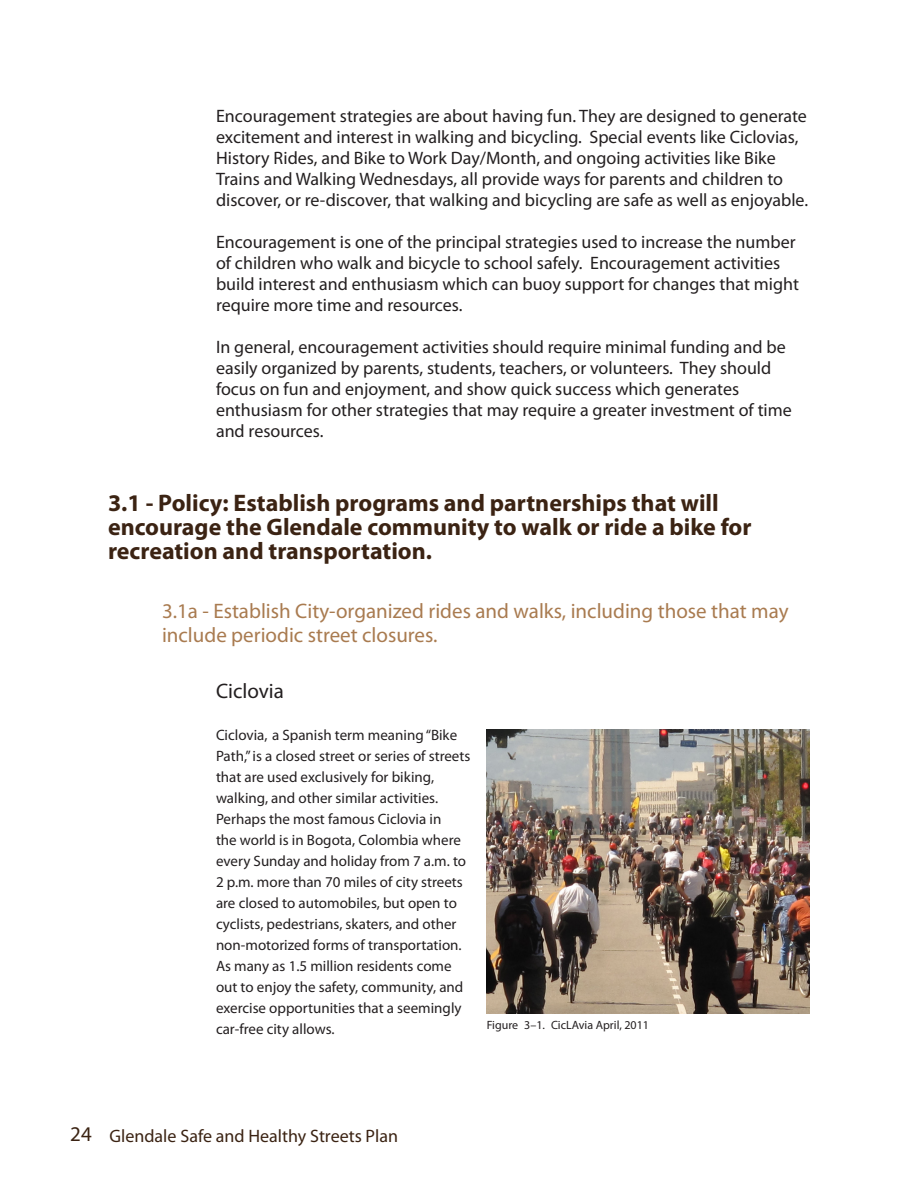
<style>
.page{position:relative;width:918px;height:1188px;background:#fff}
.page>*{position:absolute;margin:0;border:0;box-sizing:border-box;transform-origin:0 0}
.Sub_CH{font:700 24px/24px "Myriad Pro";color:#3b2313}
.Header_1{font:21px/24px "Myriad Pro";color:#a97b50}
.Body_text{font:21px "Myriad Pro";color:#231f20}
.pg_number{font:21px "Myriad Pro";color:#3b2313}
.Body_text-2{font:18px/21px "Myriad Pro";color:#231f20}
.pg_number-2{font:18px "Myriad Pro";color:#3b2313}
.Body_text-3{font:15px/21px "Myriad Pro";color:#231f20}
.Figures{font:12px "Myriad Pro";color:#231f20}
</style>
<div class="page">
<img style="left:486px;top:729px;width:324px;height:284px">
<p class="Body_text-2" style="left:216px;top:105px;width:594px">Encouragement strategies are about having fun. They are designed to generate excitement and interest in walking and bicycling. Special events like Ciclovias, History Rides, and Bike to Work Day/Month, and ongoing activities like Bike Trains and Walking Wednesdays, all provide ways for parents and children to discover, or re-discover, that walking and bicycling are safe as well as enjoyable.</p>
<p class="Body_text-2" style="left:216px;top:231px;width:585px">Encouragement is one of the principal strategies used to increase the number of children who walk and bicycle to school safely. Encouragement activities build interest and enthusiasm which can buoy support for changes that might require more time and resources.</p>
<p class="Body_text-2" style="left:216px;top:336px;width:577px">In general, encouragement activities should require minimal funding and be easily organized by parents, students, teachers, or volunteers. They should focus on fun and enjoyment, and show quick success which generates enthusiasm for other strategies that may require a greater investment of time and resources.</p>
<p class="Sub_CH" style="left:108px;top:490px;width:645px">3.1 - Policy: Establish programs and partnerships that will encourage the Glendale community to walk or ride a bike for recreation and transportation.</p>
<p class="Header_1" style="left:162px;top:599px;width:628px">3.1a - Establish City-organized rides and walks, including those that may include periodic street closures.</p>
<p class="Body_text" style="left:216px;top:678px;width:69px">Ciclovia</p>
<p class="Body_text-3" style="left:216px;top:725px;width:256px">Ciclovia, a Spanish term meaning “Bike Path,” is a closed street or series of streets that are used exclusively for biking, walking, and other similar activities.<br>Perhaps the most famous Ciclovia in<br>the world is in Bogota, Colombia where every Sunday and holiday from 7 a.m. to 2 p.m. more than 70 miles of city streets are closed to automobiles, but open to cyclists, pedestrians, skaters, and other non-motorized forms of transportation.<br>As many as 1.5 million residents come out to enjoy the safety, community, and exercise opportunities that a seemingly car-free city allows.</p>
<p class="Figures" style="left:487px;top:1017px;width:164px">Figure 3–1. CicLAvia April, 2011</p>
<p class="pg_number" style="left:70px;top:1121px;width:23px">24</p>
<p class="pg_number-2" style="left:110px;top:1124px;width:290px">Glendale Safe and Healthy Streets Plan</p>
</div>
